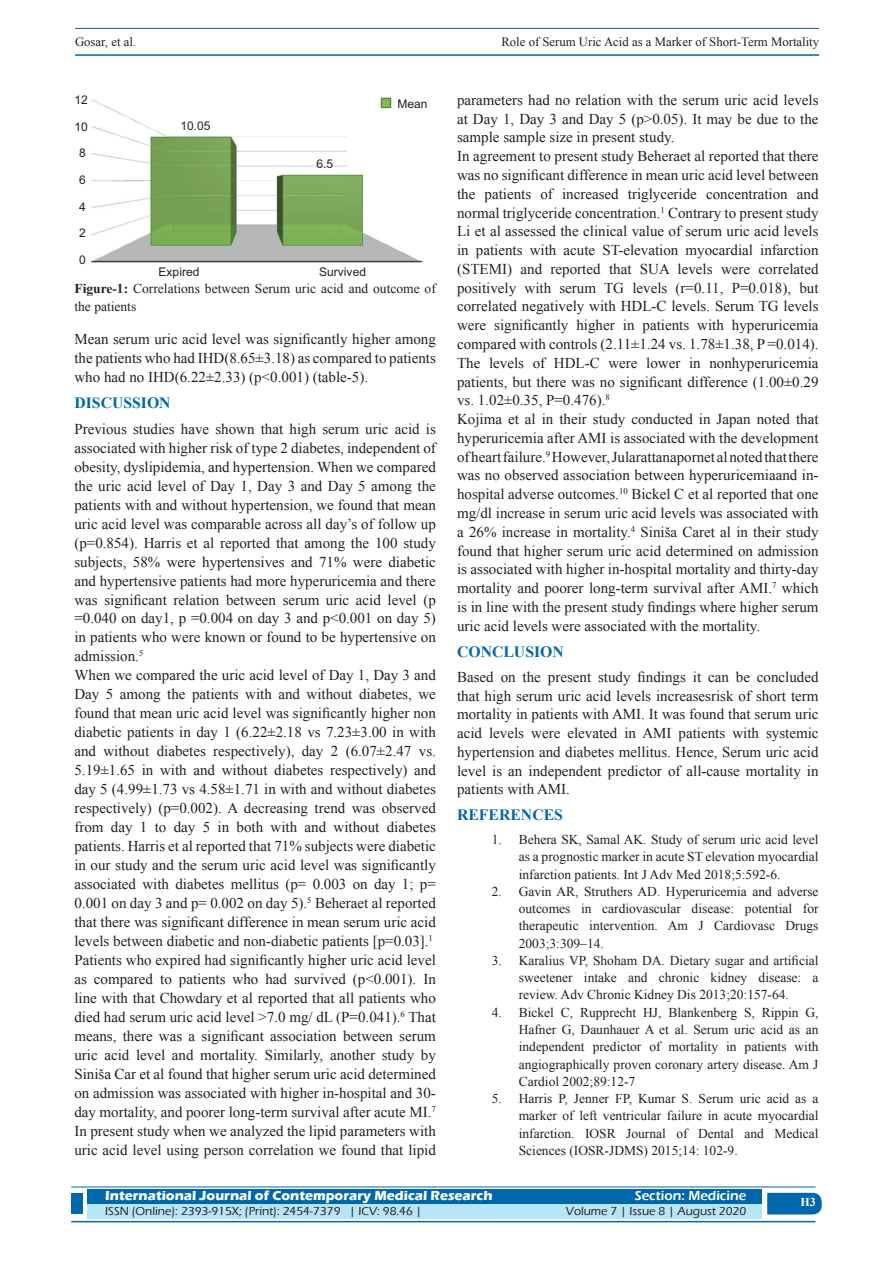
<style>
.page{position:relative;width:893px;height:1263px;background:#fff}
.page>*{position:absolute;margin:0;border:0;box-sizing:border-box;transform-origin:0 0}
.t1{font:700 15.75px "Times New Roman";color:#0067aa}
.TX_New{font:15px/19px "Times New Roman";color:#231f20;text-align:justify}
.Legend{font:13.5px/17.2px "Times New Roman";color:#231f20;text-align:justify}
.t2{font:700 13.5px "Eras ITC";color:#fff}
.t3{font:600 13.5px "Eras ITC";color:#fff}
.t4{font:12.75px "Times New Roman";color:#231f20}
.t5{font:500 12px "Eras ITC";color:#231f20}
.t6{font:12px "Arial";color:#231f20}
.t7{font:700 12px "Times New Roman";color:#fff}
.s1{font-weight:700}
</style>
<div class="page">
<hr style="left:75px;top:28px;width:744px;height:1px;background:#0067aa">
<hr style="left:75px;top:54px;width:744px;height:2px;background:#0067aa">
<div style="left:87px;top:1189px;width:674px;height:15px;background:#0067aa"></div>
<div style="left:87px;top:1204px;width:674px;height:15px;background:#b6e4f9"></div>
<svg style="left:767px;top:1193px;width:55px;height:21px"></svg>
<hr style="left:71px;top:1186px;width:744px;height:1px;background:#0067aa">
<hr style="left:71px;top:1221px;width:744px;height:1px;background:#0067aa">
<div style="left:71px;top:1193px;width:12px;height:21px;background:#0067aa"></div>
<img style="left:91px;top:97px;width:332px;height:166px">
<svg style="left:381px;top:98px;width:10px;height:10px"></svg>
<p class="t4" style="left:75px;top:33px;width:63px">Gosar, et al.</p>
<p class="t4" style="left:501px;top:33px;width:319px">Role of Serum Uric Acid as a Marker of Short-Term Mortality</p>
<p class="t6" style="left:74px;top:91px;width:15px">12</p>
<p class="t6" style="left:74px;top:118px;width:15px">10</p>
<p class="t6" style="left:79px;top:145px;width:8px">8</p>
<p class="t6" style="left:79px;top:172px;width:8px">6</p>
<p class="t6" style="left:79px;top:198px;width:8px">4</p>
<p class="t6" style="left:79px;top:225px;width:8px">2</p>
<p class="t6" style="left:79px;top:252px;width:8px">0</p>
<p class="t6" style="left:180px;top:118px;width:32px">10.05</p>
<p class="t6" style="left:316px;top:156px;width:18px">6.5</p>
<p class="t6" style="left:397px;top:95px;width:32px">Mean</p>
<p class="t6" style="left:159px;top:264px;width:42px">Expired</p>
<p class="t6" style="left:319px;top:264px;width:48px">Survived</p>
<p class="Legend" style="left:74px;top:280px;width:363px"><span class="s1">Figure-1:</span> Correlations between Serum uric acid and outcome of the patients</p>
<p class="TX_New" style="left:74px;top:329px;width:363px">Mean serum uric acid level was significantly higher among the patients who had IHD(8.65±3.18) as compared to patients who had no IHD(6.22±2.33) (p&lt;0.001) (table-5).</p>
<h1 class="t1" style="left:74px;top:392px;width:98px">DISCUSSION</h1>
<p class="TX_New" style="left:74px;top:419px;width:363px">Previous studies have shown that high serum uric acid is associated with higher risk of type 2 diabetes, independent of obesity, dyslipidemia, and hypertension. When we compared the uric acid level of Day 1, Day 3 and Day 5 among the patients with and without hypertension, we found that mean uric acid level was comparable across all day’s of follow up (p=0.854). Harris et al reported that among the 100 study subjects, 58% were hypertensives and 71% were diabetic and hypertensive patients had more hyperuricemia and there was significant relation between serum uric acid level (p =0.040 on day1, p =0.004 on day 3 and p&lt;0.001 on day 5) in patients who were known or found to be hypertensive on admission.<sup>5</sup></p>
<p class="TX_New" style="left:74px;top:666px;width:363px">When we compared the uric acid level of Day 1, Day 3 and Day 5 among the patients with and without diabetes, we found that mean uric acid level was significantly higher non diabetic patients in day 1 (6.22±2.18 vs 7.23±3.00 in with and without diabetes respectively), day 2 (6.07±2.47 vs.<br>5.19±1.65 in with and without diabetes respectively) and day 5 (4.99±1.73 vs 4.58±1.71 in with and without diabetes respectively) (p=0.002). A decreasing trend was observed from day 1 to day 5 in both with and without diabetes patients. Harris et al reported that 71% subjects were diabetic in our study and the serum uric acid level was significantly associated with diabetes mellitus (p= 0.003 on day 1; p= 0.001 on day 3 and p= 0.002 on day 5).<sup>5</sup> Beheraet al reported that there was significant difference in mean serum uric acid levels between diabetic and non-diabetic patients [p=0.03].<sup>1</sup></p>
<p class="TX_New" style="left:74px;top:950px;width:363px">Patients who expired had significantly higher uric acid level as compared to patients who had survived (p&lt;0.001). In line with that Chowdary et al reported that all patients who died had serum uric acid level &gt;7.0 mg/ dL (P=0.041).<sup>6</sup> That means, there was a significant association between serum uric acid level and mortality. Similarly, another study by Siniša Car et al found that higher serum uric acid determined on admission was associated with higher in-hospital and 30- day mortality, and poorer long-term survival after acute MI.<sup>7<br></sup>In present study when we analyzed the lipid parameters with uric acid level using person correlation we found that lipid</p>
<p class="TX_New" style="left:457px;top:90px;width:363px">parameters had no relation with the serum uric acid levels at Day 1, Day 3 and Day 5 (p&gt;0.05). It may be due to the sample sample size in present study.</p>
<p class="TX_New" style="left:457px;top:147px;width:363px">In agreement to present study Beheraet al reported that there was no significant difference in mean uric acid level between the patients of increased triglyceride concentration and normal triglyceride concentration.<sup>1</sup> Contrary to present study Li et al assessed the clinical value of serum uric acid levels in patients with acute ST-elevation myocardial infarction (STEMI) and reported that SUA levels were correlated positively with serum TG levels (r=0.11, P=0.018), but correlated negatively with HDL-C levels. Serum TG levels were significantly higher in patients with hyperuricemia compared with controls (2.11±1.24 vs. 1.78±1.38, P =0.014).<br>The levels of HDL-C were lower in nonhyperuricemia patients, but there was no significant difference (1.00±0.29 vs. 1.02±0.35, P=0.476).<sup>8</sup></p>
<p class="TX_New" style="left:457px;top:409px;width:363px">Kojima et al in their study conducted in Japan noted that hyperuricemia after AMI is associated with the development of heart failure.<sup>9</sup> However, Jularattanapornet al noted that there was no observed association between hyperuricemiaand in&shy;hospital adverse outcomes.<sup>10</sup> Bickel C et al reported that one mg/dl increase in serum uric acid levels was associated with a 26% increase in mortality.<sup>4</sup> Siniša Caret al in their study found that higher serum uric acid determined on admission is associated with higher in-hospital mortality and thirty-day mortality and poorer long-term survival after AMI.<sup>7</sup> which is in line with the present study findings where higher serum uric acid levels were associated with the mortality.</p>
<h1 class="t1" style="left:457px;top:640px;width:108px">CONCLUSION</h1>
<p class="TX_New" style="left:457px;top:667px;width:363px">Based on the present study findings it can be concluded that high serum uric acid levels increasesrisk of short term mortality in patients with AMI. It was found that serum uric acid levels were elevated in AMI patients with systemic hypertension and diabetes mellitus. Hence, Serum uric acid level is an independent predictor of all-cause mortality in patients with AMI.</p>
<h1 class="t1" style="left:457px;top:804px;width:107px">REFERENCES</h1>
<p class="Legend" style="left:519px;top:831px;width:301px;text-indent:-27px">1. Behera SK, Samal AK. Study of serum uric acid level as a prognostic marker in acute ST elevation myocardial infarction patients. Int J Adv Med 2018;5:592-6.</p>
<p class="Legend" style="left:519px;top:882px;width:301px;text-indent:-27px">2. Gavin AR, Struthers AD. Hyperuricemia and adverse outcomes in cardiovascular disease: potential for therapeutic intervention. Am J Cardiovasc Drugs 2003;3:309–14.</p>
<p class="Legend" style="left:519px;top:951px;width:301px;text-indent:-27px">3. Karalius VP, Shoham DA. Dietary sugar and artificial sweetener intake and chronic kidney disease: a review. Adv Chronic Kidney Dis 2013;20:157-64.</p>
<p class="Legend" style="left:519px;top:1003px;width:301px;text-indent:-27px">4. Bickel C, Rupprecht HJ, Blankenberg S, Rippin G, Hafner G, Daunhauer A et al. Serum uric acid as an independent predictor of mortality in patients with angiographically proven coronary artery disease. Am J Cardiol 2002;89:12-7</p>
<p class="Legend" style="left:519px;top:1090px;width:301px;text-indent:-27px">5. Harris P, Jenner FP, Kumar S. Serum uric acid as a marker of left ventricular failure in acute myocardial infarction. IOSR Journal of Dental and Medical Sciences (IOSR-JDMS) 2015;14: 102-9.</p>
<p class="t2" style="left:105px;top:1188px;width:389px">International Journal of Contemporary Medical Research</p>
<p class="t3" style="left:635px;top:1188px;width:113px">Section: Medicine</p>
<p class="t5" style="left:105px;top:1204px;width:318px">ISSN (Online): 2393-915X; (Print): 2454-7379 | ICV: 98.46 |</p>
<p class="t5" style="left:566px;top:1204px;width:182px">Volume 7 | Issue 8 | August 2020</p>
<h4 class="t7" style="left:800px;top:1194px;width:17px">H3</h4>
</div>
